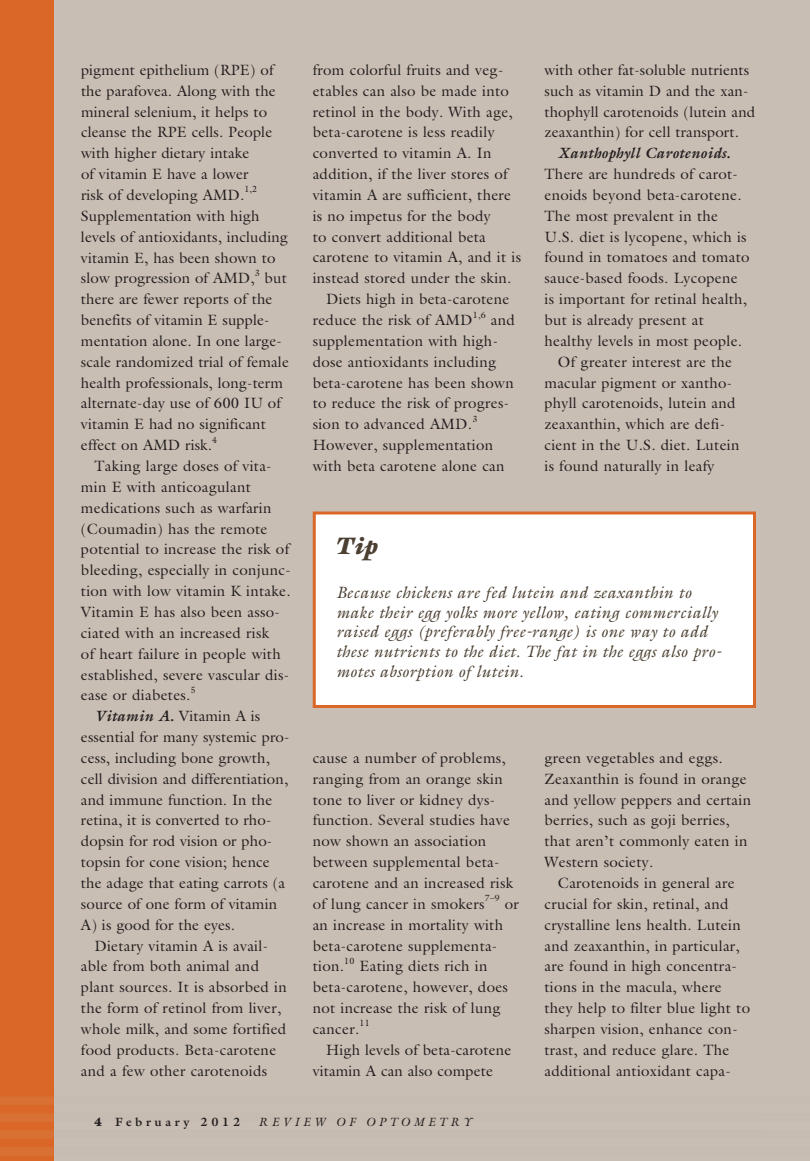
<style>
.page{position:relative;width:810px;height:1161px;background:#c9beb3}
.page>*{position:absolute;margin:0;border:0;box-sizing:border-box;transform-origin:0 0}
.t1{font:italic 900 24px "Galliard";color:#4c4032}
.t2{font:italic 16.5px/19.8px "Galliard";letter-spacing:.02em;color:#4c4032}
.t3{font:15px/20.9px "Galliard";letter-spacing:.02em;color:#231f20}
.t4{font:italic 700 15px "Galliard";letter-spacing:.02em;color:#231f20}
.t5{font:italic 12px "Galliard";letter-spacing:.3em;color:#231f20}
.t6{font:700 12px "Galliard";letter-spacing:.3em;color:#231f20}
.t7{font:9px "Galliard";color:#231f20}
.s1{font-weight:700;font-style:italic}
.s2{font-weight:900}
</style>
<div class="page">
<div style="left:0;top:0;width:54px;height:1161px;background:#da6728"></div>
<div style="left:314px;top:513px;width:440px;height:193px;background:#fff"></div>
<div style="left:313px;top:512px;width:443px;height:196px;border:3px solid #da6728"></div>
<p class="t3" style="left:81px;top:61px;width:196px">pigment epithelium (RPE) of the parafovea. Along with the mineral selenium, it helps to cleanse the RPE cells. People with higher dietary intake<br>of vitamin E have a lower<br>risk of developing AMD.</p>
<p class="t7" style="left:244px;top:186px;width:14px">1,2</p>
<p class="t3" style="left:81px;top:207px;width:209px">Supplementation with high levels of antioxidants, including vitamin E, has been shown to slow progression of AMD,</p>
<p class="t7" style="left:255px;top:269px;width:7px">3</p>
<p class="t3" style="left:81px;top:269px;width:209px;text-indent:184px">but there are fewer reports of the benefits of vitamin E supple&shy;mentation alone. In one large&shy;scale randomized trial of female health professionals, long-term alternate-day use of 600 IU of vitamin E had no significant effect on AMD risk.</p>
<p class="t7" style="left:212px;top:436px;width:7px">4</p>
<p class="t3" style="left:81px;top:457px;width:211px;text-indent:14px">Taking large doses of vita&shy;min E with anticoagulant medications such as warfarin (Coumadin) has the remote potential to increase the risk of bleeding, especially in conjunc&shy;tion with low vitamin K intake.<br>Vitamin E has also been asso&shy;ciated with an increased risk<br>of heart failure in people with established, severe vascular dis&shy;ease or diabetes.</p>
<p class="t7" style="left:191px;top:686px;width:7px">5</p>
<p class="t3" style="left:81px;top:707px;width:210px;text-indent:14px"><span class="s1">Vitamin A.</span> Vitamin A is essential for many systemic pro&shy;cess, including bone growth, cell division and differentiation, and immune function. In the retina, it is converted to rho&shy;dopsin for rod vision or pho&shy;topsin for cone vision; hence the adage that eating carrots (a source of one form of vitamin<br>A) is good for the eyes.</p>
<p class="t3" style="left:81px;top:937px;width:207px;text-indent:14px">Dietary vitamin A is avail&shy;able from both animal and plant sources. It is absorbed in the form of retinol from liver, whole milk, and some fortified food products. Beta-carotene and a few other carotenoids</p>
<p class="t3" style="left:313px;top:61px;width:192px">from colorful fruits and veg-</p>
<p class="t3" style="left:313px;top:82px;width:198px">etables can also be made into</p>
<p class="t3" style="left:313px;top:103px;width:202px">retinol in the body. With age,</p>
<p class="t3" style="left:313px;top:123px;width:183px">beta-carotene is less readily</p>
<p class="t3" style="left:313px;top:144px;width:180px">converted to vitamin A. In</p>
<p class="t3" style="left:313px;top:165px;width:197px">addition, if the liver stores of</p>
<p class="t3" style="left:313px;top:186px;width:200px">vitamin A are sufficient, there</p>
<p class="t3" style="left:313px;top:207px;width:179px">is no impetus for the body</p>
<p class="t3" style="left:313px;top:228px;width:175px">to convert additional beta</p>
<p class="t3" style="left:313px;top:249px;width:210px">carotene to vitamin A, and it is</p>
<p class="t3" style="left:313px;top:269px;width:200px">instead stored under the skin.</p>
<p class="t3" style="left:326px;top:290px;width:185px">Diets high in beta-carotene</p>
<p class="t3" style="left:313px;top:311px;width:161px">reduce the risk of AMD</p>
<p class="t7" style="left:473px;top:311px;width:14px">1,6</p>
<p class="t3" style="left:313px;top:311px;width:204px;text-indent:178px">and supplementation with high&shy;dose antioxidants including beta-carotene has been shown to reduce the risk of progres&shy;sion to advanced AMD.</p>
<p class="t7" style="left:472px;top:415px;width:7px">3</p>
<p class="t3" style="left:313px;top:436px;width:193px">However, supplementation with beta carotene alone can</p>
<p class="t3" style="left:544px;top:61px;width:212px">with other fat-soluble nutrients such as vitamin D and the xan&shy;thophyll carotenoids (lutein and zeaxanthin) for cell transport.</p>
<p class="t4" style="left:558px;top:148px;width:174px">Xanthophyll Carotenoids.</p>
<p class="t3" style="left:544px;top:165px;width:195px">There are hundreds of carot-</p>
<p class="t3" style="left:544px;top:186px;width:199px">enoids beyond beta-carotene.</p>
<p class="t3" style="left:544px;top:207px;width:175px">The most prevalent in the</p>
<p class="t3" style="left:544px;top:228px;width:204px">U.S. diet is lycopene, which is</p>
<p class="t3" style="left:544px;top:249px;width:207px">found in tomatoes and tomato</p>
<p class="t3" style="left:544px;top:269px;width:195px">sauce-based foods. Lycopene</p>
<p class="t3" style="left:544px;top:290px;width:204px">is important for retinal health,</p>
<p class="t3" style="left:544px;top:311px;width:161px">but is already present at</p>
<p class="t3" style="left:544px;top:332px;width:199px">healthy levels in most people.</p>
<p class="t3" style="left:558px;top:353px;width:176px">Of greater interest are the</p>
<p class="t3" style="left:544px;top:374px;width:189px">macular pigment or xantho-</p>
<p class="t3" style="left:544px;top:394px;width:193px">phyll carotenoids, lutein and</p>
<p class="t3" style="left:544px;top:415px;width:182px">zeaxanthin, which are defi-</p>
<p class="t3" style="left:544px;top:436px;width:197px">cient in the U.S. diet. Lutein</p>
<p class="t3" style="left:544px;top:457px;width:171px">is found naturally in leafy</p>
<h1 class="t1" style="left:336px;top:536px;width:44px">Tip</h1>
<p class="t2" style="left:336px;top:584px;width:387px">Because chickens are fed lutein and zeaxanthin to make their egg yolks more yellow, eating commercially raised eggs (preferably free-range) is one way to add these nutrients to the diet. The fat in the eggs also pro&shy;motes absorption of lutein.</p>
<p class="t3" style="left:313px;top:749px;width:202px">cause a number of problems, ranging from an orange skin tone to liver or kidney dys&shy;function. Several studies have now shown an association between supplemental beta&shy;carotene and an increased risk of lung cancer in smokers</p>
<p class="t7" style="left:485px;top:895px;width:16px">7–9</p>
<p class="t3" style="left:505px;top:895px;width:16px">or</p>
<p class="t3" style="left:313px;top:916px;width:192px">an increase in mortality with beta-carotene supplementa&shy;tion.</p>
<p class="t7" style="left:344px;top:957px;width:12px">10</p>
<p class="t3" style="left:313px;top:957px;width:197px;text-indent:47px">Eating diets rich in beta-carotene, however, does not increase the risk of lung cancer.</p>
<p class="t7" style="left:360px;top:1020px;width:12px">11</p>
<p class="t3" style="left:313px;top:1041px;width:200px;text-indent:14px">High levels of beta-carotene vitamin A can also compete</p>
<p class="t3" style="left:544px;top:749px;width:208px">green vegetables and eggs.<br>Zeaxanthin is found in orange and yellow peppers and certain berries, such as goji berries, that aren’t commonly eaten in<br>Western society.</p>
<p class="t3" style="left:544px;top:874px;width:207px;text-indent:14px">Carotenoids in general are crucial for skin, retinal, and crystalline lens health. Lutein and zeaxanthin, in particular, are found in high concentra&shy;tions in the macula, where they help to filter blue light to sharpen vision, enhance con&shy;trast, and reduce glare. The additional antioxidant capa-</p>
<p class="t6" style="left:94px;top:1117px;width:147px"><span class="s2">4</span> February 2012</p>
<p class="t5" style="left:258px;top:1117px;width:215px">REVIEW OF OPTOMETRY</p>
</div>
